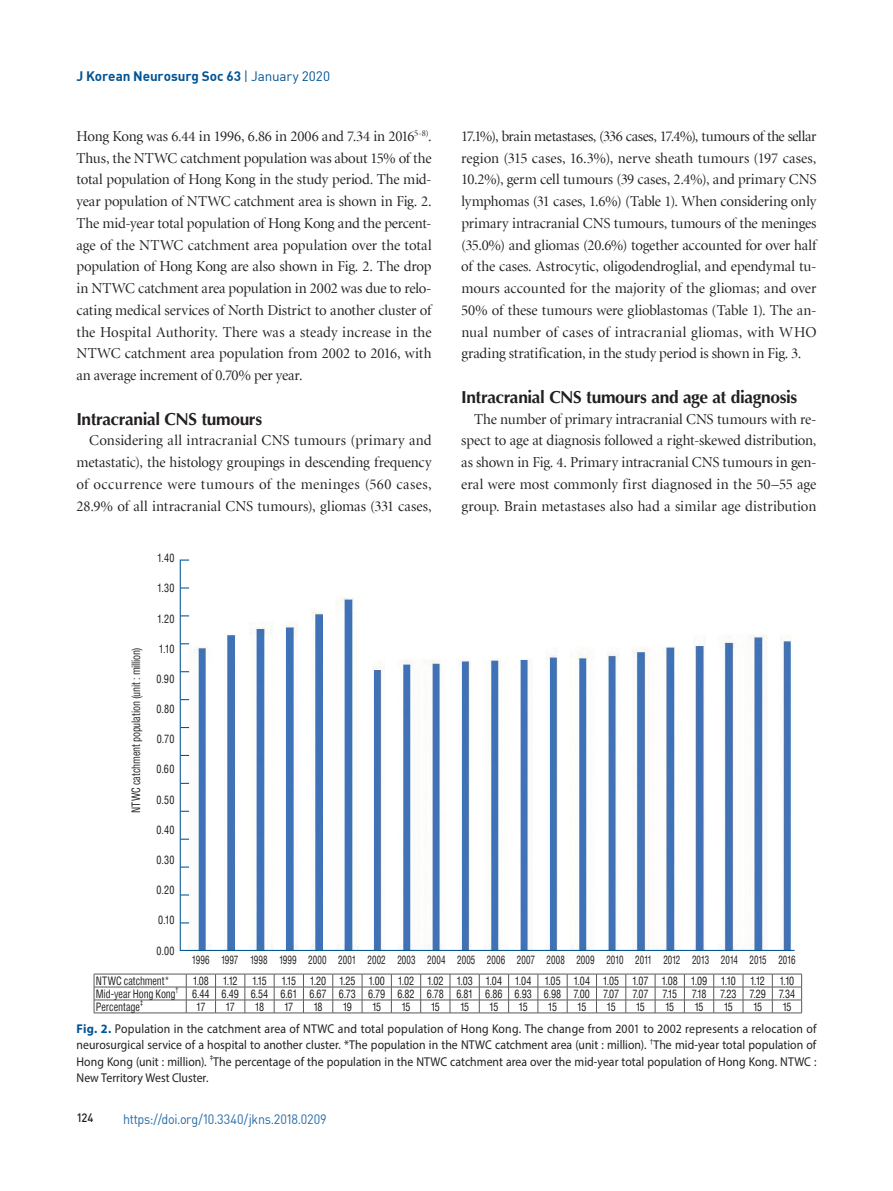
<style>
.page{position:relative;width:893px;height:1191px;background:#fff}
.page>*{position:absolute;margin:0;border:0;box-sizing:border-box;transform-origin:0 0}
.t1{font:700 17.25px "Optima";letter-spacing:-.02em;color:#231f20}
.t2{font:15px/21.8px "Minion LT Display";color:#231f20;text-align:justify}
.t3{font:13.5px "DIN";letter-spacing:-.02em;color:#2369a5;scale:.93 1}
.t4{font:700 13.5px "DIN";letter-spacing:-.005em;color:#005495}
.t5{font:12.75px/16.5px "Myriad Pro";letter-spacing:.005em;color:#231f20;text-align:justify;scale:.92 1}
.t6{font:12px "Dinmed";color:#231f20;scale:.93 1}
.t7{font:condensed 11.25px "Helvetica";letter-spacing:-.005em;color:#231f20;scale:.9 1}
.t8{font:condensed 11.25px "Helvetica";letter-spacing:-.005em;color:#231f20;scale:.8 1}
.t9{font:condensed 11.25px "Helvetica";letter-spacing:-.025em;color:#231f20;scale:.9 1}
.t10{font:condensed 6.6px "Helvetica";color:#231f20;scale:.9 1}
.s1{font-weight:400}
.s2{font-weight:700;color:#005495}
</style>
<div class="page">
<img style="left:93px;top:951px;width:710px;height:63px">
<svg style="left:179px;top:559px;width:616px;height:392px"></svg>
<svg style="left:181px;top:810px;width:8px;height:2px"></svg>
<hr style="left:94px;top:973px;width:92px;height:1px;background:#57585a">
<hr style="left:186px;top:973px;width:30px;height:1px;background:#57585a">
<hr style="left:303px;top:973px;width:30px;height:1px;background:#57585a">
<hr style="left:391px;top:973px;width:30px;height:1px;background:#57585a">
<hr style="left:479px;top:973px;width:30px;height:1px;background:#57585a">
<hr style="left:596px;top:973px;width:30px;height:1px;background:#57585a">
<hr style="left:684px;top:973px;width:30px;height:1px;background:#57585a">
<hr style="left:772px;top:973px;width:30px;height:1px;background:#57585a">
<hr style="left:94px;top:986px;width:92px;height:1px;background:#57585a">
<hr style="left:186px;top:986px;width:30px;height:1px;background:#57585a">
<hr style="left:303px;top:986px;width:30px;height:1px;background:#57585a">
<hr style="left:391px;top:986px;width:30px;height:1px;background:#57585a">
<hr style="left:479px;top:986px;width:30px;height:1px;background:#57585a">
<hr style="left:596px;top:986px;width:30px;height:1px;background:#57585a">
<hr style="left:684px;top:986px;width:30px;height:1px;background:#57585a">
<hr style="left:772px;top:986px;width:30px;height:1px;background:#57585a">
<hr style="left:94px;top:999px;width:92px;height:1px;background:#57585a">
<svg style="left:94px;top:974px;width:1px;height:38px"></svg>
<hr style="left:186px;top:999px;width:30px;height:1px;background:#57585a">
<svg style="left:186px;top:974px;width:1px;height:38px"></svg>
<hr style="left:303px;top:999px;width:30px;height:1px;background:#57585a">
<hr style="left:391px;top:999px;width:30px;height:1px;background:#57585a">
<hr style="left:479px;top:999px;width:30px;height:1px;background:#57585a">
<hr style="left:596px;top:999px;width:30px;height:1px;background:#57585a">
<hr style="left:684px;top:999px;width:30px;height:1px;background:#57585a">
<hr style="left:772px;top:999px;width:30px;height:1px;background:#57585a">
<svg style="left:801px;top:974px;width:1px;height:38px"></svg>
<hr style="left:94px;top:1012px;width:92px;height:1px;background:#57585a">
<hr style="left:186px;top:1012px;width:30px;height:1px;background:#57585a">
<svg style="left:215px;top:973px;width:89px;height:40px"></svg>
<hr style="left:303px;top:1012px;width:30px;height:1px;background:#57585a">
<svg style="left:332px;top:973px;width:60px;height:40px"></svg>
<hr style="left:391px;top:1012px;width:30px;height:1px;background:#57585a">
<svg style="left:420px;top:973px;width:60px;height:40px"></svg>
<hr style="left:479px;top:1012px;width:30px;height:1px;background:#57585a">
<svg style="left:508px;top:973px;width:89px;height:40px"></svg>
<hr style="left:596px;top:1012px;width:30px;height:1px;background:#57585a">
<svg style="left:626px;top:973px;width:59px;height:40px"></svg>
<hr style="left:684px;top:1012px;width:30px;height:1px;background:#57585a">
<svg style="left:713px;top:973px;width:60px;height:40px"></svg>
<hr style="left:772px;top:1012px;width:30px;height:1px;background:#57585a">
<p class="t4" style="left:76px;top:68px;width:255px">J Korean Neurosurg Soc 63 <span class="s1">| January 2020</span></p>
<p class="t2" style="left:76px;top:126px;width:357px">Hong Kong was 6.44 in 1996, 6.86 in 2006 and 7.34 in 2016<sup>5-8)</sup>.<br>Thus, the NTWC catchment population was about 15% of the total population of Hong Kong in the study period. The mid&shy;year population of NTWC catchment area is shown in Fig. 2.<br>The mid-year total population of Hong Kong and the percent&shy;age of the NTWC catchment area population over the total population of Hong Kong are also shown in Fig. 2. The drop in NTWC catchment area population in 2002 was due to relo&shy;cating medical services of North District to another cluster of the Hospital Authority. There was a steady increase in the NTWC catchment area population from 2002 to 2016, with an average increment of 0.70% per year.</p>
<p class="t1" style="left:76px;top:408px;width:187px">Intracranial CNS tumours</p>
<p class="t2" style="left:76px;top:430px;width:357px;text-indent:13px">Considering all intracranial CNS tumours (primary and metastatic), the histology groupings in descending frequency of occurrence were tumours of the meninges (560 cases, 28.9% of all intracranial CNS tumours), gliomas (331 cases,</p>
<p class="t2" style="left:461px;top:126px;width:357px">17.1%), brain metastases, (336 cases, 17.4%), tumours of the sellar region (315 cases, 16.3%), nerve sheath tumours (197 cases, 10.2%), germ cell tumours (39 cases, 2.4%), and primary CNS lymphomas (31 cases, 1.6%) (Table 1). When considering only primary intracranial CNS tumours, tumours of the meninges (35.0%) and gliomas (20.6%) together accounted for over half of the cases. Astrocytic, oligodendroglial, and ependymal tu&shy;mours accounted for the majority of the gliomas; and over 50% of these tumours were glioblastomas (Table 1). The an&shy;nual number of cases of intracranial gliomas, with WHO grading stratification, in the study period is shown in Fig. 3.</p>
<p class="t1" style="left:461px;top:386px;width:338px">Intracranial CNS tumours and age at diagnosis</p>
<p class="t2" style="left:461px;top:408px;width:357px;text-indent:13px">The number of primary intracranial CNS tumours with re&shy;spect to age at diagnosis followed a right-skewed distribution, as shown in Fig. 4. Primary intracranial CNS tumours in gen&shy;eral were most commonly first diagnosed in the 50–55 age group. Brain metastases also had a similar age distribution</p>
<p class="t7" style="left:129px;top:813px;width:186px;rotate:-90deg">NTWC catchment population (unit : million)</p>
<p class="t7" style="left:157px;top:551px;width:21px">1.40</p>
<p class="t7" style="left:157px;top:581px;width:21px">1.30</p>
<p class="t7" style="left:157px;top:611px;width:21px">1.20</p>
<p class="t7" style="left:159px;top:641px;width:19px">1.10</p>
<p class="t7" style="left:156px;top:671px;width:22px">0.90</p>
<p class="t7" style="left:156px;top:701px;width:21px">0.80</p>
<p class="t7" style="left:157px;top:732px;width:21px">0.70</p>
<p class="t7" style="left:156px;top:762px;width:21px">0.60</p>
<p class="t7" style="left:156px;top:792px;width:21px">0.50</p>
<p class="t7" style="left:156px;top:822px;width:21px">0.40</p>
<p class="t7" style="left:156px;top:852px;width:22px">0.30</p>
<p class="t7" style="left:156px;top:882px;width:22px">0.20</p>
<p class="t7" style="left:158px;top:913px;width:20px">0.10</p>
<p class="t7" style="left:156px;top:943px;width:21px">0.00</p>
<p class="t8" style="left:192px;top:952px;width:756px">1996 1997 1998 1999 2000 2001 2002 2003 2004 2005 2006 2007 2008 2009 2010 2011 2012 2013 2014 2015 2016</p>
<p class="t7" style="left:96px;top:973px;width:83px">NTWC catchment*</p>
<p class="t7" style="left:193px;top:973px;width:51px">1.08 1.12</p>
<p class="t7" style="left:252px;top:973px;width:18px">1.15</p>
<p class="t7" style="left:281px;top:973px;width:506px">1.15 1.20 1.25 1.00 1.02 1.02 1.03 1.04 1.04 1.05 1.04 1.05 1.07 1.08 1.09 1.10</p>
<p class="t7" style="left:750px;top:973px;width:18px">1.12</p>
<p class="t7" style="left:780px;top:973px;width:18px">1.10</p>
<p class="t9" style="left:96px;top:986px;width:90px">Mid-year Hong Kong</p>
<p class="t10" style="left:176px;top:985px;width:5px">†</p>
<p class="t7" style="left:192px;top:986px;width:540px">6.44 6.49 6.54 6.61 6.67 6.73 6.79 6.82 6.78 6.81 6.86 6.93 6.98 7.00 7.07 7.07 7.15</p>
<p class="t7" style="left:692px;top:986px;width:117px">7.18 7.23 7.29 7.34</p>
<p class="t7" style="left:96px;top:999px;width:50px">Percentage</p>
<p class="t10" style="left:140px;top:998px;width:5px">‡</p>
<p class="t7" style="left:196px;top:999px;width:12px">17</p>
<p class="t7" style="left:226px;top:999px;width:12px">17</p>
<p class="t7" style="left:255px;top:999px;width:12px">18</p>
<p class="t7" style="left:284px;top:999px;width:12px">17</p>
<p class="t7" style="left:313px;top:999px;width:12px">18</p>
<p class="t7" style="left:343px;top:999px;width:12px">19</p>
<p class="t7" style="left:372px;top:999px;width:12px">15</p>
<p class="t7" style="left:401px;top:999px;width:12px">15</p>
<p class="t7" style="left:431px;top:999px;width:12px">15</p>
<p class="t7" style="left:460px;top:999px;width:12px">15</p>
<p class="t7" style="left:489px;top:999px;width:12px">15</p>
<p class="t7" style="left:519px;top:999px;width:12px">15</p>
<p class="t7" style="left:548px;top:999px;width:12px">15</p>
<p class="t7" style="left:577px;top:999px;width:12px">15</p>
<p class="t7" style="left:606px;top:999px;width:12px">15</p>
<p class="t7" style="left:636px;top:999px;width:12px">15</p>
<p class="t7" style="left:665px;top:999px;width:12px">15</p>
<p class="t7" style="left:694px;top:999px;width:12px">15</p>
<p class="t7" style="left:724px;top:999px;width:12px">15</p>
<p class="t7" style="left:753px;top:999px;width:12px">15</p>
<p class="t7" style="left:782px;top:999px;width:12px">15</p>
<p class="t5" style="left:77px;top:1019px;width:806px"><span class="s2">Fig. 2.</span> Population in the catchment area of NTWC and total population of Hong Kong. The change from 2001 to 2002 represents a relocation of neurosurgical service of a hospital to another cluster. *The population in the NTWC catchment area (unit : million). <sup>†</sup>The mid-year total population of Hong Kong (unit : million). <sup>‡</sup>The percentage of the population in the NTWC catchment area over the mid-year total population of Hong Kong. NTWC :<br>New Territory West Cluster.</p>
<p class="t6" style="left:76px;top:1109px;width:20px">124</p>
<p class="t3" style="left:123px;top:1110px;width:221px">https://doi.org/10.3340/jkns.2018.0209</p>
</div>
